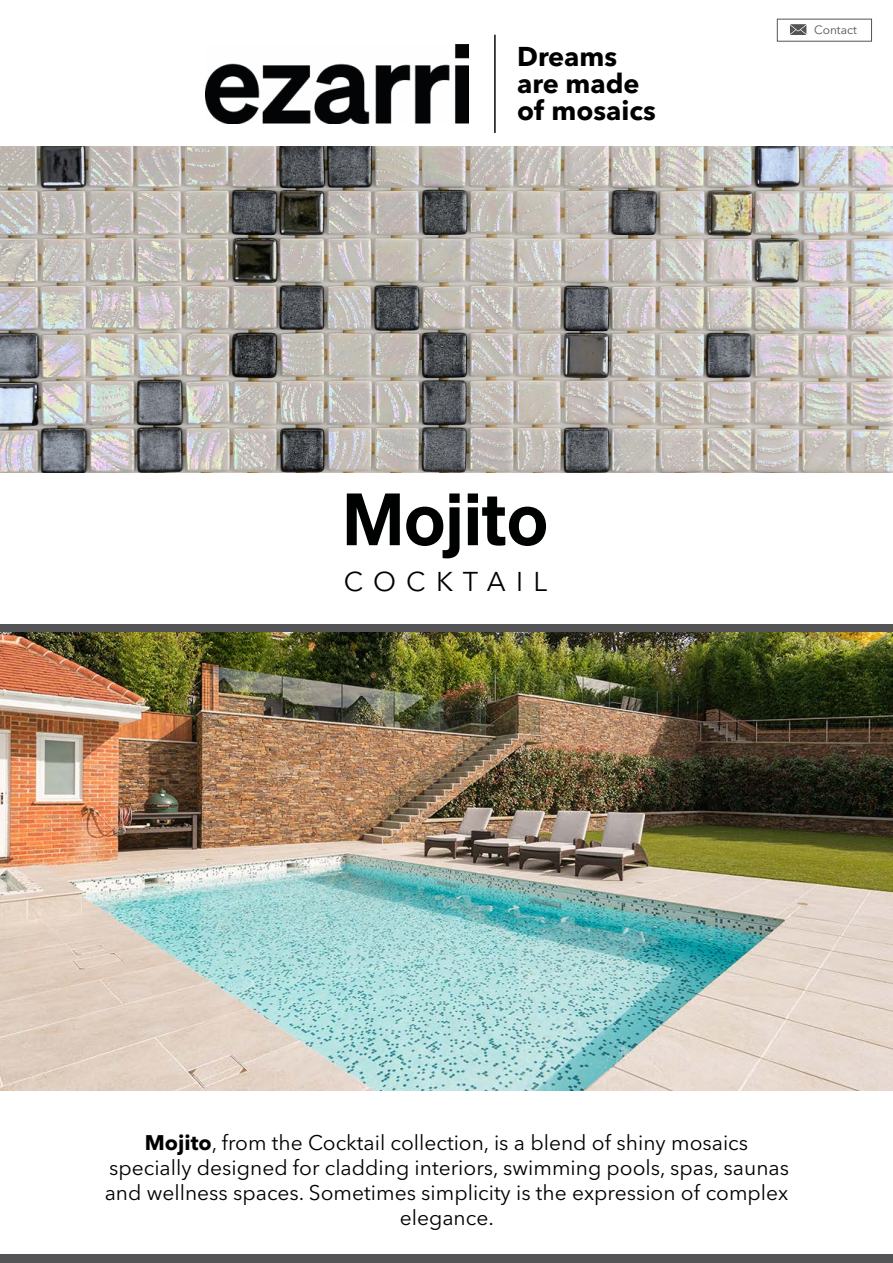
<style>
.page{position:relative;width:893px;height:1263px;background:#fff}
.page>*{position:absolute;margin:0;border:0;box-sizing:border-box;transform-origin:0 0}
.t1{font:600 72px "Test Sohne";color:#000101}
.t2{font:700 27px/27px "Avenir Next LT Pro";color:#000}
.t3{font:27px "Avenir Next LT Pro";letter-spacing:.38em;color:#000}
.t4{font:21px/25.2px "Avenir Next LT Pro";color:#000;text-align:center}
.t5{font:12px "Avenir Next LT Pro";color:#545454}
.s1{font-weight:700}
</style>
<div class="page">
<svg style="left:790px;top:24px;width:16px;height:11px"></svg>
<img style="left:205px;top:44px;width:263px;height:79px">
<hr style="left:494px;top:35px;width:2px;height:98px;background:#070908">
<div style="left:0;top:624px;width:893px;height:9px;background:#545456"></div>
<img style="left:0;top:633px;width:893px;height:458px">
<div style="left:0;top:1254px;width:893px;height:9px;background:#545456"></div>
<img style="left:1px;top:147px;width:892px;height:325px">
<p class="t2" style="left:517px;top:46px;width:140px">Dreams are made of mosaics</p>
<h1 class="t1" style="left:342px;top:493px;width:207px">Mojito</h1>
<p class="t3" style="left:344px;top:570px;width:205px">COCKTAIL</p>
<p class="t5" style="left:814px;top:25px;width:44px">Contact</p>
<p class="t4" style="left:105px;top:1132px;width:686px"><span class="s1">Mojito</span>, from the Cocktail collection, is a blend of shiny mosaics specially designed for cladding interiors, swimming pools, spas, saunas and wellness spaces. Sometimes simplicity is the expression of complex elegance.</p>
</div>
